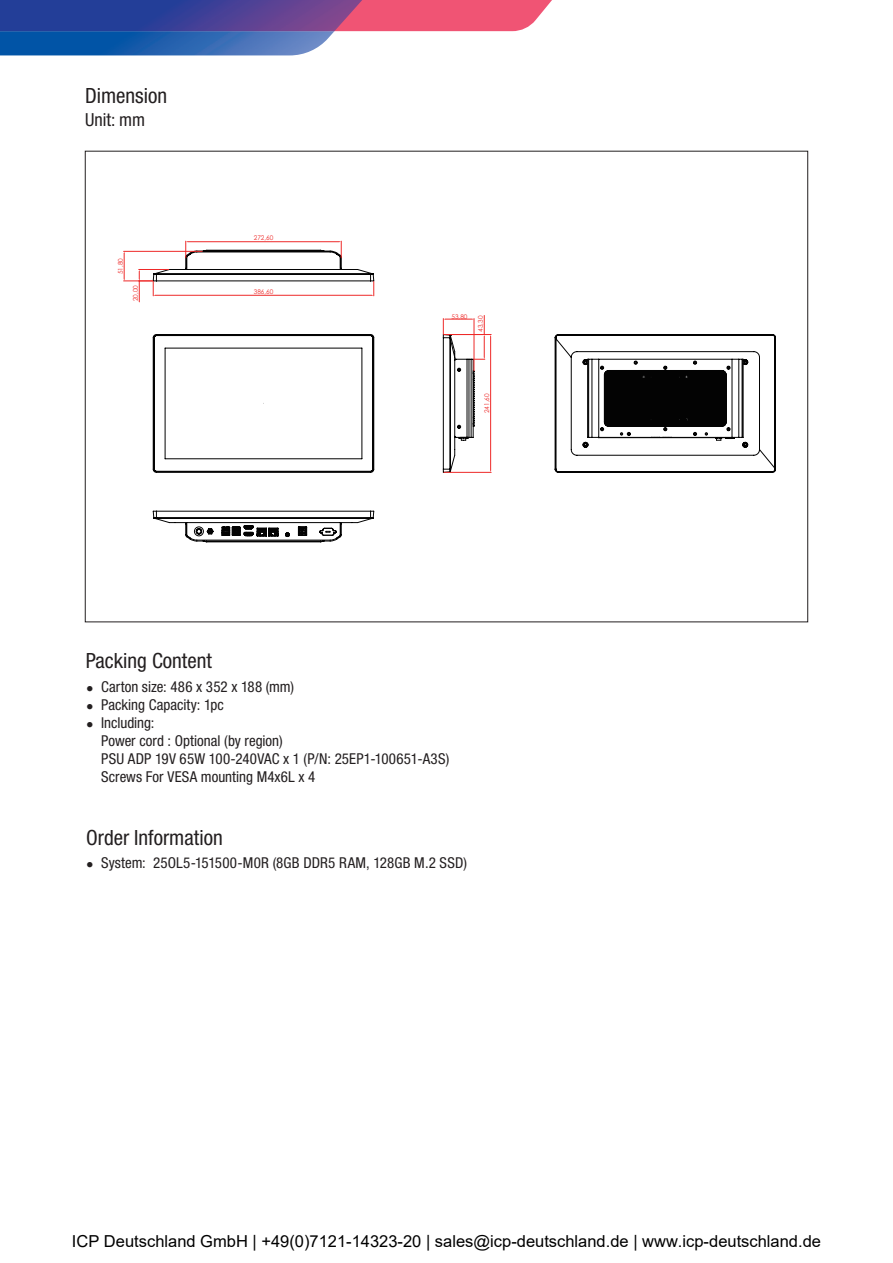
<style>
.page{position:relative;width:893px;height:1263px;background:#fff}
.page>*{position:absolute;margin:0;border:0;box-sizing:border-box;transform-origin:0 0}
.Funtion-Title{font:condensed 21px "Helvetica Neue";color:#231f20}
.t1{font:condensed 18px "Helvetica Neue";color:#231f20}
.t2{font:16.5px "Arial";color:#000}
.t3{font:condensed 15px/18px "Helvetica Neue";letter-spacing:.005em;color:#231f20}
.t4{font:6.45px "Century Gothic";color:#ee2928}
.t5{font:6.45px "Century Gothic";color:#ee2a29}
</style>
<div class="page">
<svg style="left:395px;top:0;width:157px;height:31px;background:#f1627f"></svg>
<img style="left:0;top:0;width:395px;height:55px">
<img style="left:0;top:0;width:373px;height:31px">
<svg style="left:153px;top:250px;width:222px;height:261px"></svg>
<svg style="left:153px;top:511px;width:189px;height:31px"></svg>
<svg style="left:244px;top:371px;width:311px;height:165px"></svg>
<svg style="left:555px;top:334px;width:221px;height:139px"></svg>
<hr style="left:139px;top:269px;width:30px;height:1px;background:#ee2928">
<hr style="left:124px;top:251px;width:78px;height:1px;background:#ee2928">
<hr style="left:155px;top:295px;width:217px;height:1px;background:#ee2928">
<svg style="left:124px;top:251px;width:31px;height:51px"></svg>
<svg style="left:372px;top:281px;width:2px;height:15px"></svg>
<hr style="left:188px;top:241px;width:151px;height:1px;background:#ee2928">
<svg style="left:339px;top:241px;width:3px;height:17px"></svg>
<svg style="left:185px;top:241px;width:3px;height:17px"></svg>
<svg style="left:153px;top:315px;width:338px;height:158px"></svg>
<h1 class="Funtion-Title" style="left:85px;top:83px;width:84px">Dimension</h1>
<p class="t1" style="left:85px;top:109px;width:61px">Unit: mm</p>
<p class="t4" style="left:116px;top:274px;width:18px;rotate:-90deg">51,80</p>
<p class="t4" style="left:131px;top:301px;width:18px;rotate:-90deg">20,00</p>
<p class="t4" style="left:254px;top:233px;width:21px">272,60</p>
<p class="t4" style="left:254px;top:287px;width:21px">386,60</p>
<p class="t5" style="left:451px;top:312px;width:18px">53,80</p>
<p class="t4" style="left:476px;top:332px;width:18px;rotate:-90deg">43,30</p>
<p class="t4" style="left:482px;top:413px;width:21px;rotate:-90deg">241,60</p>
<p class="Funtion-Title" style="left:86px;top:649px;width:127px">Packing Content</p>
<p class="t3" style="left:86px;top:678px;width:209px">• Carton size: 486 x 352 x 188 (mm)</p>
<p class="t3" style="left:86px;top:696px;width:139px">• Packing Capacity: 1pc</p>
<p class="t3" style="left:101px;top:714px;width:350px;text-indent:-15px">• Including:<br>Power cord : Optional (by region)<br>PSU ADP 19V 65W 100-240VAC x 1 (P/N: 25EP1-100651-A3S)<br>Screws For VESA mounting M4x6L x 4</p>
<p class="Funtion-Title" style="left:86px;top:825px;width:138px">Order Information</p>
<p class="t3" style="left:86px;top:853px;width:382px">• System: 25OL5-151500-M0R (8GB DDR5 RAM, 128GB M.2 SSD)</p>
<p class="t2" style="left:72px;top:1229px;width:751px">ICP Deutschland GmbH | +49(0)7121-14323-20 | sales@icp-deutschland.de | www.icp-deutschland.de</p>
</div>
